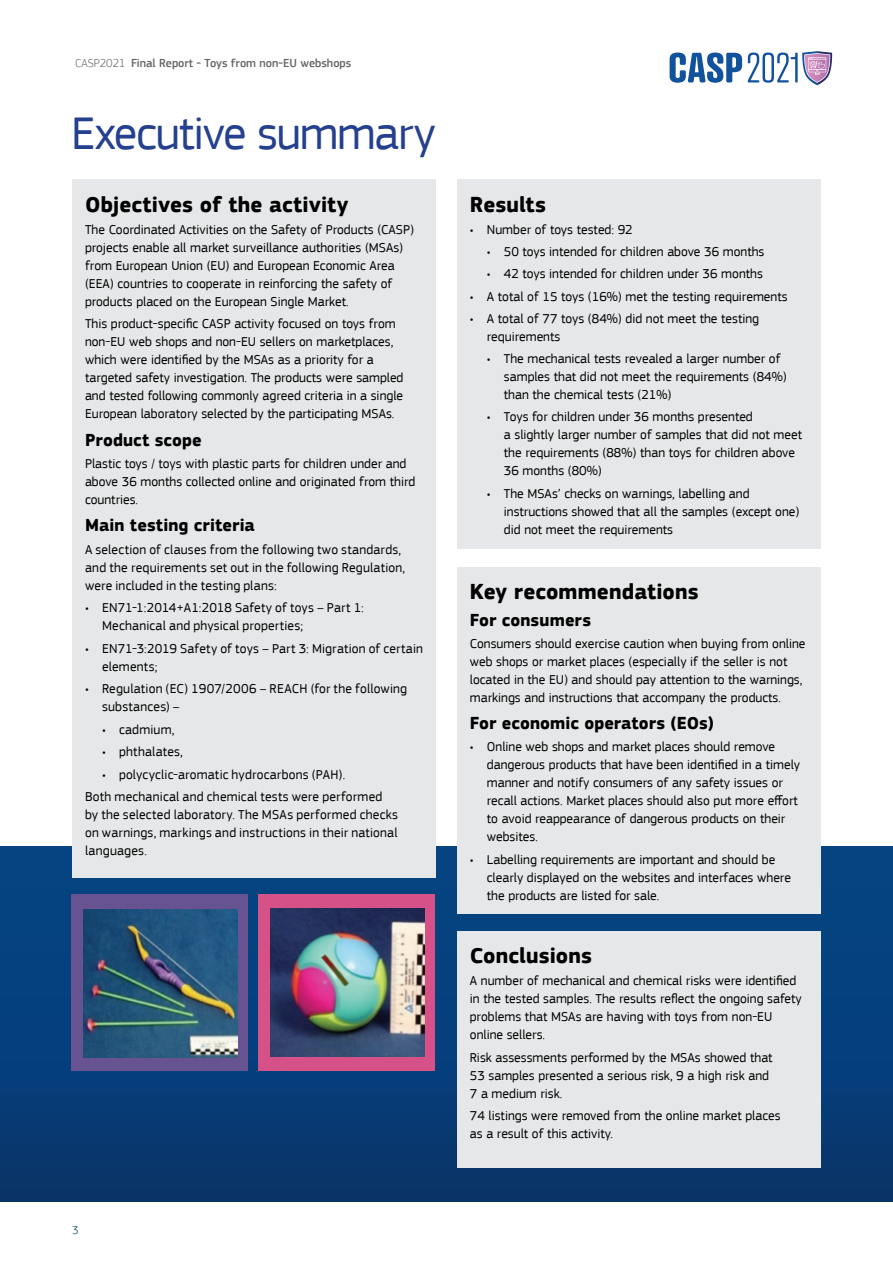
<style>
.page{position:relative;width:893px;height:1263px;background:#fff}
.page>*{position:absolute;margin:0;border:0;box-sizing:border-box;transform-origin:0 0}
._32pt_BLUE{font:48px "EC Square Sans Pro";letter-spacing:-.025em;color:#25408f}
._15_pt_BLACK_Bold{font:700 22.5px "EC Square Sans Pro";letter-spacing:.005em;color:#000}
._12pt_Bold{font:700 18px "EC Square Sans Pro";letter-spacing:.005em;color:#000}
._9pt_BLACK{font:13.5px/18px "EC Square Sans Pro";color:#000}
.t1{font:500 12px "EC Square Sans Pro";color:#636466}
.t2{font:300 12px "EC Square Sans Pro";color:#02405d}
.s1{font-weight:300}
</style>
<div class="page">
<div style="left:0;top:846px;width:893px;height:356px;background:linear-gradient(to bottom,#044686,#08366d)"></div>
<div style="left:457px;top:567px;width:364px;height:347px;background:#e6e7e8"></div>
<div style="left:457px;top:180px;width:364px;height:369px;background:#e6e7e8"></div>
<div style="left:457px;top:931px;width:364px;height:237px;background:#e6e7e8"></div>
<div style="left:72px;top:180px;width:364px;height:698px;background:#e6e7e8"></div>
<div style="left:71px;top:894px;width:177px;height:177px;background:#675292"></div>
<div style="left:258px;top:894px;width:177px;height:177px;background:#d55187"></div>
<img style="left:84px;top:909px;width:154px;height:148px">
<img style="left:270px;top:909px;width:154px;height:148px">
<svg style="left:670px;top:53px;width:72px;height:30px"></svg>
<svg style="left:748px;top:51px;width:84px;height:34px"></svg>
<p class="t1" style="left:75px;top:56px;width:278px"><span class="s1">CASP2021</span> Final Report - Toys from non-EU webshops</p>
<p class="_32pt_BLUE" style="left:71px;top:105px;width:366px">Executive summary</p>
<p class="_15_pt_BLACK_Bold" style="left:85px;top:191px;width:265px">Objectives of the activity</p>
<p class="_9pt_BLACK" style="left:85px;top:220px;width:330px">The Coordinated Activities on the Safety of Products (CASP) projects enable all market surveillance authorities (MSAs) from European Union (EU) and European Economic Area (EEA) countries to cooperate in reinforcing the safety of products placed on the European Single Market.</p>
<p class="_9pt_BLACK" style="left:85px;top:315px;width:320px">This product-specific CASP activity focused on toys from non-EU web shops and non-EU sellers on marketplaces, which were identified by the MSAs as a priority for a targeted safety investigation. The products were sampled and tested following commonly agreed criteria in a single European laboratory selected by the participating MSAs.</p>
<p class="_12pt_Bold" style="left:85px;top:429px;width:118px">Product scope</p>
<p class="_9pt_BLACK" style="left:85px;top:454px;width:332px">Plastic toys / toys with plastic parts for children under and above 36 months collected online and originated from third countries.</p>
<p class="_12pt_Bold" style="left:85px;top:514px;width:171px">Main testing criteria</p>
<p class="_9pt_BLACK" style="left:85px;top:540px;width:322px">A selection of clauses from the following two standards, and the requirements set out in the following Regulation, were included in the testing plans:</p>
<p class="_9pt_BLACK" style="left:102px;top:599px;width:263px;text-indent:-17px">• EN71-1:2014+A1:2018 Safety of toys – Part 1:<br>Mechanical and physical properties;</p>
<p class="_9pt_BLACK" style="left:102px;top:639px;width:323px;text-indent:-17px">• EN71-3:2019 Safety of toys – Part 3: Migration of certain elements;</p>
<p class="_9pt_BLACK" style="left:102px;top:680px;width:307px;text-indent:-17px">• Regulation (EC) 1907/2006 – REACH (for the following substances) –</p>
<p class="_9pt_BLACK" style="left:102px;top:720px;width:74px">• cadmium,</p>
<p class="_9pt_BLACK" style="left:102px;top:743px;width:82px">• phthalates,</p>
<p class="_9pt_BLACK" style="left:102px;top:765px;width:245px">• polycyclic-aromatic hydrocarbons (PAH).</p>
<p class="_9pt_BLACK" style="left:85px;top:788px;width:314px">Both mechanical and chemical tests were performed by the selected laboratory. The MSAs performed checks on warnings, markings and instructions in their national languages.</p>
<p class="t2" style="left:72px;top:1223px;width:8px">3</p>
<p class="_15_pt_BLACK_Bold" style="left:470px;top:191px;width:78px">Results</p>
<p class="_9pt_BLACK" style="left:470px;top:220px;width:164px">• Number of toys tested: 92</p>
<p class="_9pt_BLACK" style="left:487px;top:243px;width:279px">• 50 toys intended for children above 36 months</p>
<p class="_9pt_BLACK" style="left:487px;top:265px;width:278px">• 42 toys intended for children under 36 months</p>
<p class="_9pt_BLACK" style="left:470px;top:287px;width:319px">• A total of 15 toys (16%) met the testing requirements</p>
<p class="_9pt_BLACK" style="left:487px;top:309px;width:274px;text-indent:-17px">• A total of 77 toys (84%) did not meet the testing requirements</p>
<p class="_9pt_BLACK" style="left:504px;top:350px;width:284px;text-indent:-17px">• The mechanical tests revealed a larger number of samples that did not meet the requirements (84%) than the chemical tests (21%)</p>
<p class="_9pt_BLACK" style="left:504px;top:408px;width:300px;text-indent:-17px">• Toys for children under 36 months presented<br>a slightly larger number of samples that did not meet the requirements (88%) than toys for children above 36 months (80%)</p>
<p class="_9pt_BLACK" style="left:504px;top:484px;width:297px;text-indent:-17px">• The MSAs’ checks on warnings, labelling and instructions showed that all the samples (except one) did not meet the requirements</p>
<p class="_15_pt_BLACK_Bold" style="left:470px;top:578px;width:230px">Key recommendations</p>
<p class="_12pt_Bold" style="left:470px;top:609px;width:123px">For consumers</p>
<p class="_9pt_BLACK" style="left:470px;top:634px;width:337px">Consumers should exercise caution when buying from online web shops or market places (especially if the seller is not located in the EU) and should pay attention to the warnings, markings and instructions that accompany the products.</p>
<p class="_12pt_Bold" style="left:470px;top:712px;width:245px">For economic operators (EOs)</p>
<p class="_9pt_BLACK" style="left:487px;top:738px;width:315px;text-indent:-17px">• Online web shops and market places should remove dangerous products that have been identified in a timely manner and notify consumers of any safety issues or recall actions. Market places should also put more effort to avoid reappearance of dangerous products on their websites.</p>
<p class="_9pt_BLACK" style="left:487px;top:850px;width:306px;text-indent:-17px">• Labelling requirements are important and should be clearly displayed on the websites and interfaces where the products are listed for sale.</p>
<p class="_15_pt_BLACK_Bold" style="left:470px;top:942px;width:124px">Conclusions</p>
<p class="_9pt_BLACK" style="left:470px;top:972px;width:333px">A number of mechanical and chemical risks were identified in the tested samples. The results reflect the ongoing safety problems that MSAs are having with toys from non-EU online sellers.</p>
<p class="_9pt_BLACK" style="left:470px;top:1048px;width:304px">Risk assessments performed by the MSAs showed that<br>53 samples presented a serious risk, 9 a high risk and<br>7 a medium risk.</p>
<p class="_9pt_BLACK" style="left:470px;top:1106px;width:312px">74 listings were removed from the online market places as a result of this activity.</p>
</div>
